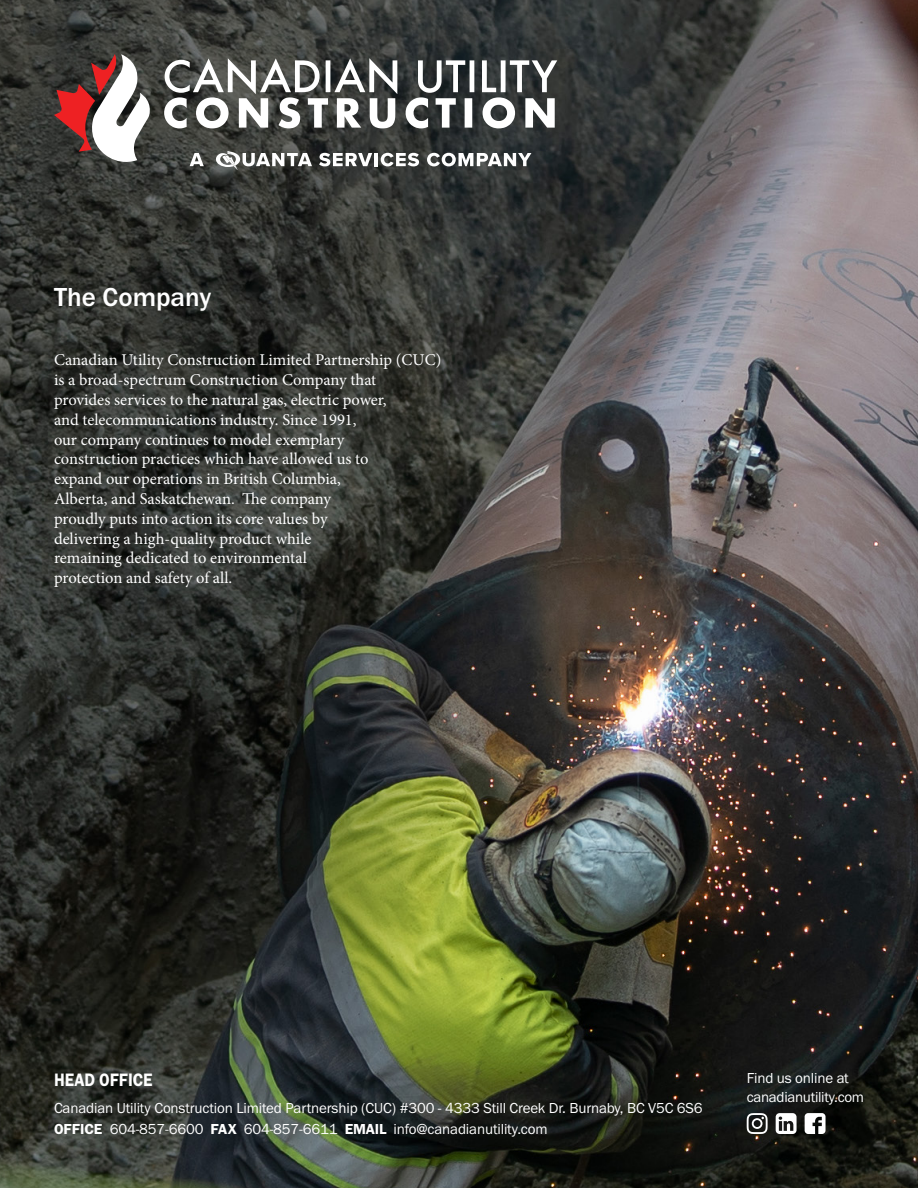
<style>
.page{position:relative;width:918px;height:1188px;background:#fff}
.page>*{position:absolute;margin:0;border:0;box-sizing:border-box;transform-origin:0 0}
.t1{font:500 27px "Franklin Gothic URW";color:#fff}
.t2{font:18.6px "Franklin Gothic URW Dem";color:#fff;scale:.88 1}
.t3{font:16.5px/19.8px "Minion Pro";color:#fff}
.t4{font:15px/21px "Franklin Gothic URW Boo";letter-spacing:-.01em;color:#fff}
.s1{font-family:"Franklin Gothic URW Dem"}
</style>
<div class="page">
<img style="left:0;top:0;width:918px;height:1188px">
<svg style="left:805px;top:1113px;width:21px;height:21px"></svg>
<svg style="left:776px;top:1113px;width:21px;height:21px"></svg>
<svg style="left:747px;top:1113px;width:21px;height:21px"></svg>
<svg style="left:190px;top:153px;width:14px;height:13px"></svg>
<svg style="left:319px;top:153px;width:100px;height:13px"></svg>
<svg style="left:427px;top:153px;width:104px;height:13px"></svg>
<svg style="left:216px;top:151px;width:96px;height:19px"></svg>
<svg style="left:54px;top:54px;width:96px;height:114px"></svg>
<svg style="left:164px;top:58px;width:393px;height:70px"></svg>
<p class="t1" style="left:54px;top:280px;width:159px">The Company</p>
<p class="t3" style="left:54px;top:350px;width:389px">Canadian Utility Construction Limited Partnership (CUC) is a broad-spectrum Construction Company that<br>provides services to the natural gas, electric power,<br>and telecommunications industry. Since 1991,<br>our company continues to model exemplary<br>construction practices which have allowed us to<br>expand our operations in British Columbia,<br>Alberta, and Saskatchewan. The company<br>proudly puts into action its core values by<br>delivering a high-quality product while<br>remaining dedicated to environmental<br>protection and safety of all.</p>
<p class="t2" style="left:54px;top:1068px;width:114px">HEAD OFFICE</p>
<p class="t4" style="left:54px;top:1097px;width:650px">Canadian Utility Construction Limited Partnership (CUC) #300 - 4333 Still Creek Dr. Burnaby, BC V5C 6S6<br><span class="s1">OFFICE</span> 604-857-6600 <span class="s1">FAX</span> 604-857-6611 <span class="s1">EMAIL</span> info@canadianutility.com</p>
<p class="t4" style="left:747px;top:1067px;width:104px">Find us online at</p>
<p class="t4" style="left:747px;top:1086px;width:119px">canadianutility.com</p>
</div>
